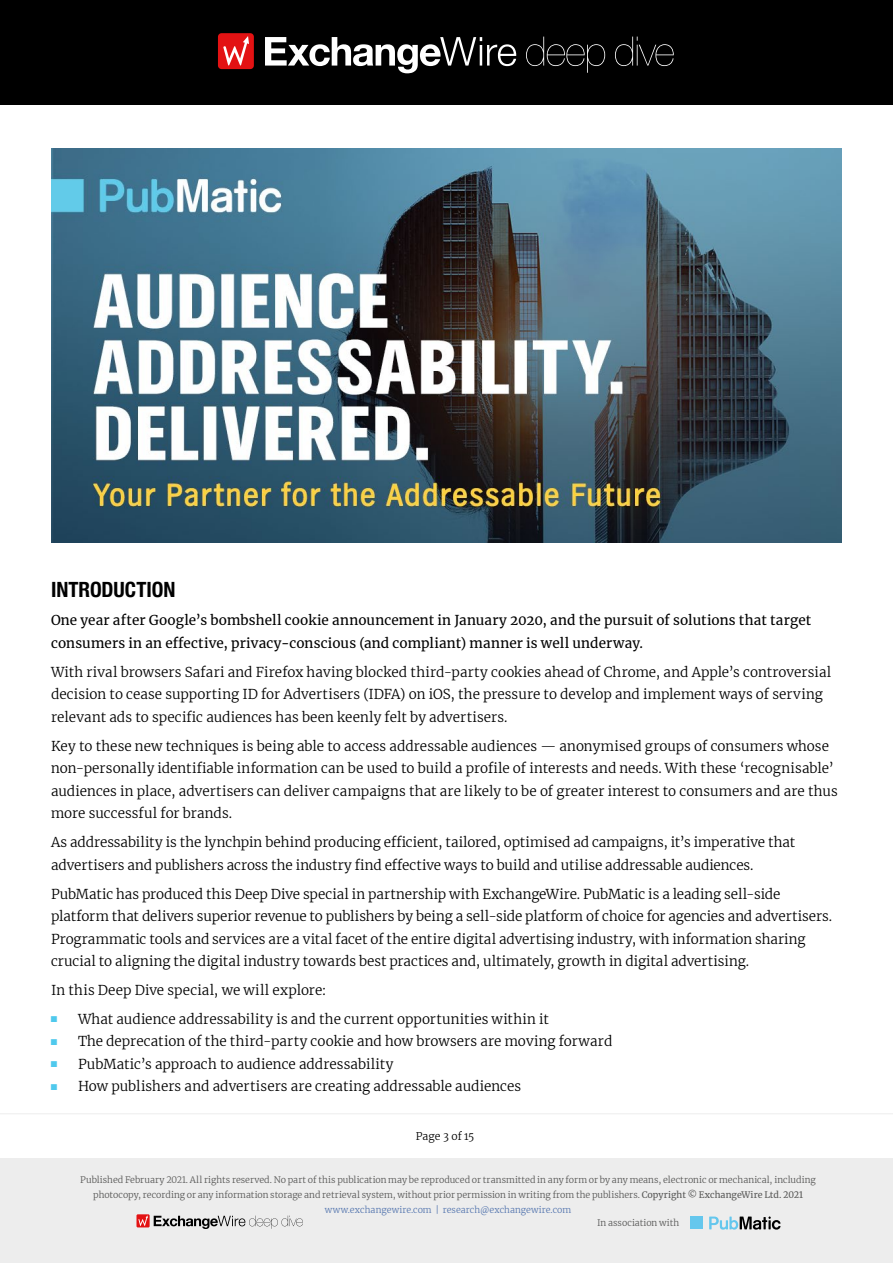
<style>
.page{position:relative;width:893px;height:1263px;background:#fff}
.page>*{position:absolute;margin:0;border:0;box-sizing:border-box;transform-origin:0 0}
.t1{font:700 condensed 21px "Helvetica Neue";color:#000}
.t2{font:300 13.5px/22.5px "Merriweather";color:#000}
.t3{font:13.5px/22.5px "Merriweather";letter-spacing:.01em;color:#000}
.t4{font:300 10.5px "Merriweather";letter-spacing:.005em;color:#000}
.t5{font:300 10.5px "Merriweather";color:#4fc9ed}
.t6{font:300 8.85px/14.9px "Merriweather";color:#575756;text-align:center}
.s1{font-weight:400}
.s2{color:#5576af}
</style>
<div class="page">
<div style="left:0;top:0;width:893px;height:105px;background:#000"></div>
<div style="left:0;top:1158px;width:893px;height:105px;background:#ededed"></div>
<hr style="left:0;top:1113px;width:893px;height:1px;background:#ededed">
<svg style="left:709px;top:1216px;width:71px;height:13px"></svg>
<div style="left:690px;top:1216px;width:13px;height:13px;background:#65c7ed"></div>
<svg style="left:136px;top:1214px;width:167px;height:15px"></svg>
<img style="left:51px;top:149px;width:791px;height:393px">
<svg style="left:526px;top:37px;width:79px;height:36px"></svg>
<svg style="left:615px;top:37px;width:59px;height:29px"></svg>
<svg style="left:265px;top:37px;width:251px;height:36px"></svg>
<svg style="left:218px;top:33px;width:36px;height:36px"></svg>
<h1 class="t1" style="left:51px;top:572px;width:126px">INTRODUCTION</h1>
<p class="t3" style="left:51px;top:609px;width:762px">One year after Google’s bombshell cookie announcement in January 2020, and the pursuit of solutions that target consumers in an effective, privacy-conscious (and compliant) manner is well underway.</p>
<p class="t2" style="left:51px;top:660px;width:782px">With rival browsers Safari and Firefox having blocked third-party cookies ahead of Chrome, and Apple’s controversial decision to cease supporting ID for Advertisers (IDFA) on iOS, the pressure to develop and implement ways of serving relevant ads to specific audiences has been keenly felt by advertisers.</p>
<p class="t2" style="left:51px;top:734px;width:788px">Key to these new techniques is being able to access addressable audiences — anonymised groups of consumers whose non-personally identifiable information can be used to build a profile of interests and needs. With these ‘recognisable’ audiences in place, advertisers can deliver campaigns that are likely to be of greater interest to consumers and are thus more successful for brands.</p>
<p class="t2" style="left:51px;top:830px;width:746px">As addressability is the lynchpin behind producing efficient, tailored, optimised ad campaigns, it’s imperative that advertisers and publishers across the industry find effective ways to build and utilise addressable audiences.</p>
<p class="t2" style="left:51px;top:882px;width:782px">PubMatic has produced this Deep Dive special in partnership with ExchangeWire. PubMatic is a leading sell-side platform that delivers superior revenue to publishers by being a sell-side platform of choice for agencies and advertisers.<br>Programmatic tools and services are a vital facet of the entire digital advertising industry, with information sharing crucial to aligning the digital industry towards best practices and, ultimately, growth in digital advertising.</p>
<p class="t2" style="left:51px;top:978px;width:277px">In this Deep Dive special, we will explore:</p>
<p class="t5" style="left:51px;top:1011px;width:7px">◼</p>
<p class="t2" style="left:78px;top:1007px;width:472px">What audience addressability is and the current opportunities within it</p>
<p class="t5" style="left:51px;top:1034px;width:7px">◼</p>
<p class="t2" style="left:78px;top:1030px;width:536px">The deprecation of the third-party cookie and how browsers are moving forward</p>
<p class="t5" style="left:51px;top:1056px;width:7px">◼</p>
<p class="t2" style="left:78px;top:1052px;width:317px">PubMatic’s approach to audience addressability</p>
<p class="t5" style="left:51px;top:1079px;width:7px">◼</p>
<p class="t2" style="left:78px;top:1075px;width:445px">How publishers and advertisers are creating addressable audiences</p>
<p class="t4" style="left:416px;top:1129px;width:60px">Page 3 of 15</p>
<p class="t6" style="left:80px;top:1172px;width:737px">Published February 2021. All rights reserved. No part of this publication may be reproduced or transmitted in any form or by any means, electronic or mechanical, including photocopy, recording or any information storage and retrieval system, without prior permission in writing from the publishers. <span class="s1">Copyright © ExchangeWire Ltd. 2021 </span><span class="s2">www.exchangewire.com | research@exchangewire.com</span></p>
<p class="t6" style="left:597px;top:1215px;width:84px">In association with</p>
</div>
